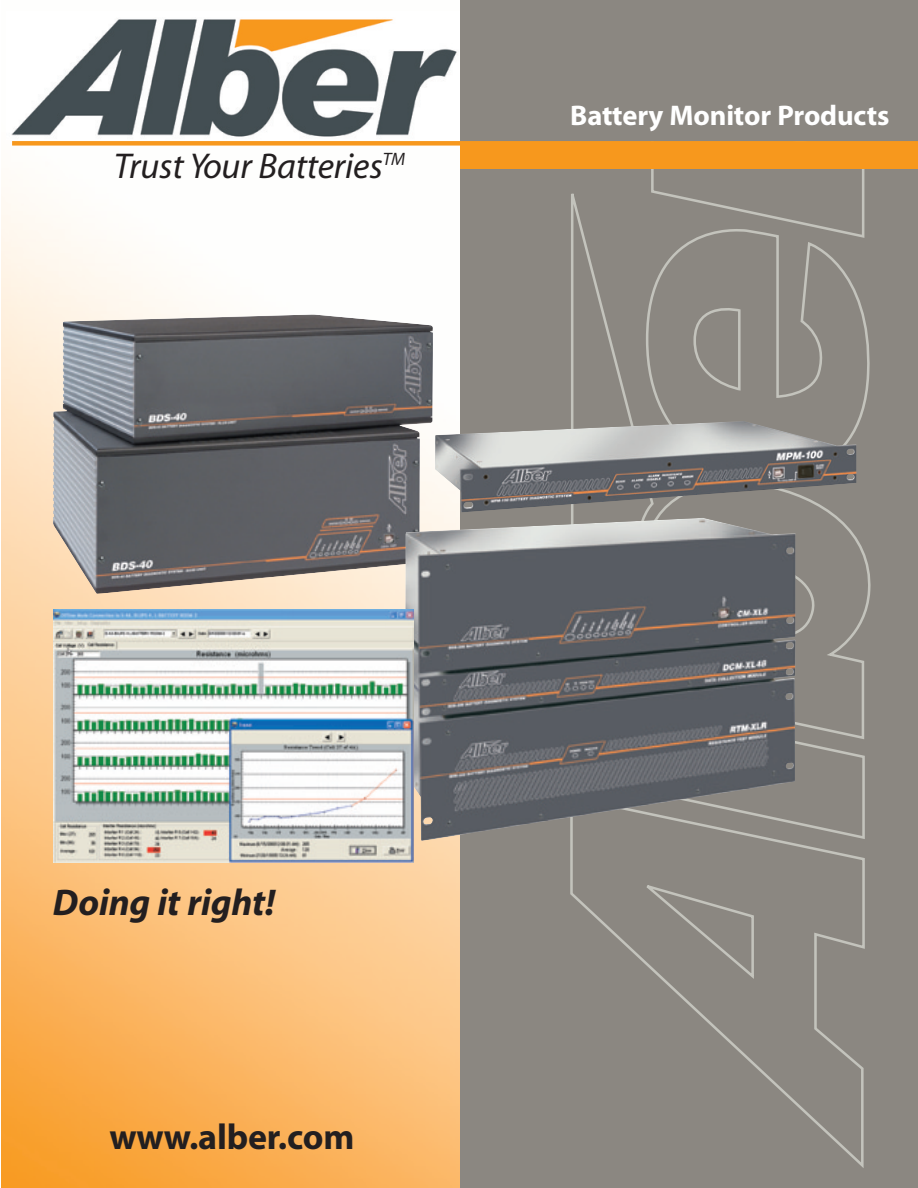
<style>
.page{position:relative;width:918px;height:1188px;background:#fff}
.page>*{position:absolute;margin:0;border:0;box-sizing:border-box;transform-origin:0 0}
.t1{font:italic 700 37.35px "Myriad";letter-spacing:-.005em;color:#231f20}
.t2{font:italic 36px "Myriad";letter-spacing:-.005em;color:#231f20}
.t3{font:700 36px "Myriad";letter-spacing:-.005em;color:#231f20}
.t4{font:700 28.5px "Myriad";letter-spacing:-.005em;color:#fff}
</style>
<div class="page">
<img style="left:1px;top:187px;width:459px;height:1000px">
<img style="left:11px;top:18px;width:446px;height:119px">
<div style="left:460px;top:0;width:458px;height:1187px;background:#8b8781"></div>
<svg style="left:570px;top:169px;width:301px;height:999px"></svg>
<div style="left:460px;top:142px;width:458px;height:27px;background:#f7981d"></div>
<div style="left:12px;top:141px;width:906px;height:5px;background:#f7981d"></div>
<img style="left:435px;top:421px;width:422px;height:91px">
<img style="left:53px;top:314px;width:380px;height:280px">
<img style="left:388px;top:518px;width:408px;height:323px">
<img style="left:54px;top:609px;width:360px;height:253px">
<p class="t2" style="left:114px;top:152px;width:293px">Trust Your Batteries<sup>TM</sup></p>
<p class="t4" style="left:570px;top:105px;width:321px">Battery Monitor Products</p>
<h1 class="t1" style="left:53px;top:889px;width:224px">Doing it right!</h1>
<p class="t3" style="left:109px;top:1123px;width:246px">www.alber.com</p>
</div>
